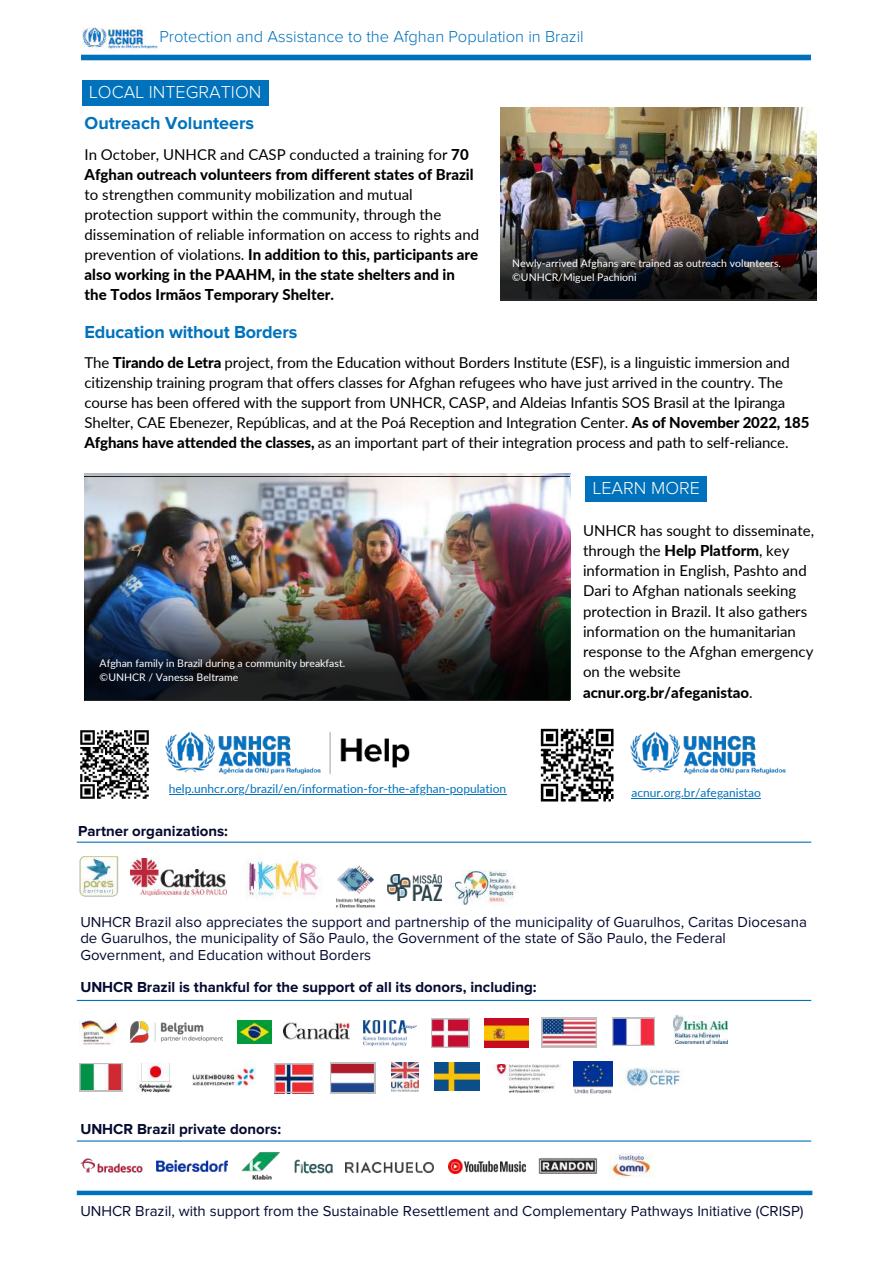
<style>
.page{position:relative;width:893px;height:1264px;background:#fff}
.page>*{position:absolute;margin:0;border:0;box-sizing:border-box;transform-origin:0 0}
.t1{font:700 18px "Proxima Nova";letter-spacing:-.01em;color:#0072bc}
.t2{font:300 18px "Proxima Nova";color:#fefefe}
.t3{font:300 16.5px "Proxima Nova";color:#0072bc}
.t4{font:15px/20px "Lato";letter-spacing:-.01em;color:#000}
.t5{font:15px/16.8px "Proxima Nova";color:#050a30}
.t6{font:700 15px "Proxima Nova";color:#050a30}
.t7{font:800 15px/20px "Lato";color:#000}
.t8{font:12px "Lato";color:#0072bc}
.t9{font:10.5px/14px "Lato";color:#fff}
.s1{font-weight:400}
.s2{font-weight:800}
</style>
<div class="page">
<img style="left:79px;top:856px;width:40px;height:41px">
<img style="left:130px;top:858px;width:96px;height:37px">
<img style="left:247px;top:855px;width:75px;height:44px">
<img style="left:335px;top:865px;width:41px;height:43px">
<img style="left:387px;top:874px;width:54px;height:26px">
<img style="left:452px;top:870px;width:64px;height:36px">
<hr style="left:77px;top:841px;width:734px;height:1px;background:#0072bc">
<hr style="left:77px;top:999px;width:734px;height:2px;background:#0072bc">
<hr style="left:77px;top:1140px;width:734px;height:1px;background:#0072bc">
<img style="left:391px;top:1062px;width:27px;height:29px">
<img style="left:619px;top:1068px;width:61px;height:19px">
<img style="left:435px;top:1062px;width:45px;height:28px">
<img style="left:495px;top:1064px;width:66px;height:28px">
<img style="left:573px;top:1085px;width:39px;height:8px">
<img style="left:573px;top:1061px;width:39px;height:24px">
<svg style="left:274px;top:1063px;width:40px;height:29px"></svg>
<svg style="left:330px;top:1062px;width:45px;height:31px"></svg>
<img style="left:136px;top:1063px;width:37px;height:30px">
<img style="left:192px;top:1061px;width:64px;height:25px">
<svg style="left:79px;top:1063px;width:43px;height:28px"></svg>
<img style="left:363px;top:1020px;width:53px;height:25px">
<img style="left:238px;top:1020px;width:34px;height:23px">
<img style="left:284px;top:1022px;width:65px;height:17px">
<img style="left:79px;top:1020px;width:40px;height:25px">
<img style="left:131px;top:1021px;width:92px;height:21px">
<svg style="left:431px;top:1018px;width:38px;height:29px"></svg>
<img style="left:674px;top:1015px;width:53px;height:28px">
<img style="left:484px;top:1018px;width:44px;height:29px">
<svg style="left:612px;top:1017px;width:43px;height:28px"></svg>
<svg style="left:541px;top:1017px;width:55px;height:30px;background:#ba92a4"></svg>
<img style="left:80px;top:1158px;width:63px;height:15px">
<img style="left:609px;top:1153px;width:44px;height:24px">
<img style="left:294px;top:1159px;width:39px;height:15px">
<img style="left:156px;top:1160px;width:71px;height:11px">
<img style="left:241px;top:1152px;width:39px;height:28px">
<img style="left:345px;top:1162px;width:89px;height:10px">
<img style="left:448px;top:1159px;width:77px;height:14px">
<img style="left:538px;top:1157px;width:59px;height:16px">
<img style="left:165px;top:731px;width:245px;height:44px">
<img style="left:630px;top:731px;width:156px;height:44px">
<img style="left:80px;top:730px;width:69px;height:69px">
<img style="left:540px;top:728px;width:74px;height:74px">
<div style="left:77px;top:1190px;width:735px;height:5px;background:#0072bc"></div>
<img style="left:82px;top:27px;width:76px;height:23px">
<div style="left:81px;top:55px;width:730px;height:5px;background:#0072bc"></div>
<img style="left:500px;top:107px;width:307px;height:15px">
<img style="left:85px;top:477px;width:484px;height:223px">
<img style="left:500px;top:122px;width:316px;height:178px">
<div style="left:585px;top:476px;width:122px;height:25px;background:#0072bc"></div>
<hr style="left:169px;top:794px;width:337px;height:1px;background:#0072bc">
<hr style="left:631px;top:798px;width:130px;height:1px;background:#0072bc">
<div style="left:82px;top:81px;width:186px;height:25px;background:#0072bc"></div>
<p class="t3" style="left:159px;top:29px;width:425px">Protection and Assistance to the Afghan Population in Brazil</p>
<p class="t2" style="left:89px;top:83px;width:173px">LOCAL INTEGRATION</p>
<p class="t1" style="left:85px;top:115px;width:171px">Outreach Volunteers</p>
<p class="t7" style="left:85px;top:144px;width:390px"><span class="s1">In October, UNHCR and CASP conducted a training for</span> 70<br>Afghan outreach volunteers from different states of Brazil</p>
<p class="t4" style="left:85px;top:184px;width:396px">to strengthen community mobilization and mutual protection support within the community, through the dissemination of reliable information on access to rights and prevention of violations. <span class="s2">In addition to this, participants are also working in the PAAHM, in the state shelters and in the Todos Irmãos Temporary Shelter.</span></p>
<p class="t9" style="left:512px;top:256px;width:270px">Newly-arrived Afghans are trained as outreach volunteers. ©UNHCR/Miguel Pachioni</p>
<p class="t1" style="left:85px;top:323px;width:214px">Education without Borders</p>
<p class="t4" style="left:85px;top:352px;width:726px">The <span class="s2">Tirando de Letra</span> project, from the Education without Borders Institute (ESF), is a linguistic immersion and citizenship training program that offers classes for Afghan refugees who have just arrived in the country. The course has been offered with the support from UNHCR, CASP, and Aldeias Infantis SOS Brasil at the Ipiranga Shelter, CAE Ebenezer, Repúblicas, and at the Poá Reception and Integration Center. <span class="s2">As of November 2022, 185<br>Afghans have attended the classes,</span> as an important part of their integration process and path to self-reliance.</p>
<p class="t9" style="left:100px;top:656px;width:247px">Afghan family in Brazil during a community breakfast. ©UNHCR / Vanessa Beltrame</p>
<p class="t2" style="left:592px;top:479px;width:109px">LEARN MORE</p>
<p class="t4" style="left:583px;top:519px;width:232px">UNHCR has sought to disseminate, through the <span class="s2">Help Platform</span>, key information in English, Pashto and<br>Dari to Afghan nationals seeking protection in Brazil. It also gathers information on the humanitarian response to the Afghan emergency on the website <span class="s2">acnur.org.br/afeganistao</span>.</p>
<p class="t8" style="left:169px;top:781px;width:339px">help.unhcr.org/brazil/en/information-for-the-afghan-population</p>
<p class="t8" style="left:631px;top:785px;width:131px">acnur.org.br/afeganistao</p>
<p class="t6" style="left:78px;top:824px;width:151px">Partner organizations:</p>
<p class="t5" style="left:80px;top:913px;width:728px">UNHCR Brazil also appreciates the support and partnership of the municipality of Guarulhos, Caritas Diocesana de Guarulhos, the municipality of São Paulo, the Government of the state of São Paulo, the Federal<br>Government, and Education without Borders</p>
<p class="t6" style="left:80px;top:980px;width:457px">UNHCR Brazil is thankful for the support of all its donors, including:</p>
<p class="t6" style="left:80px;top:1122px;width:202px">UNHCR Brazil private donors:</p>
<p class="t5" style="left:80px;top:1203px;width:724px">UNHCR Brazil, with support from the Sustainable Resettlement and Complementary Pathways Initiative (CRISP)</p>
</div>
